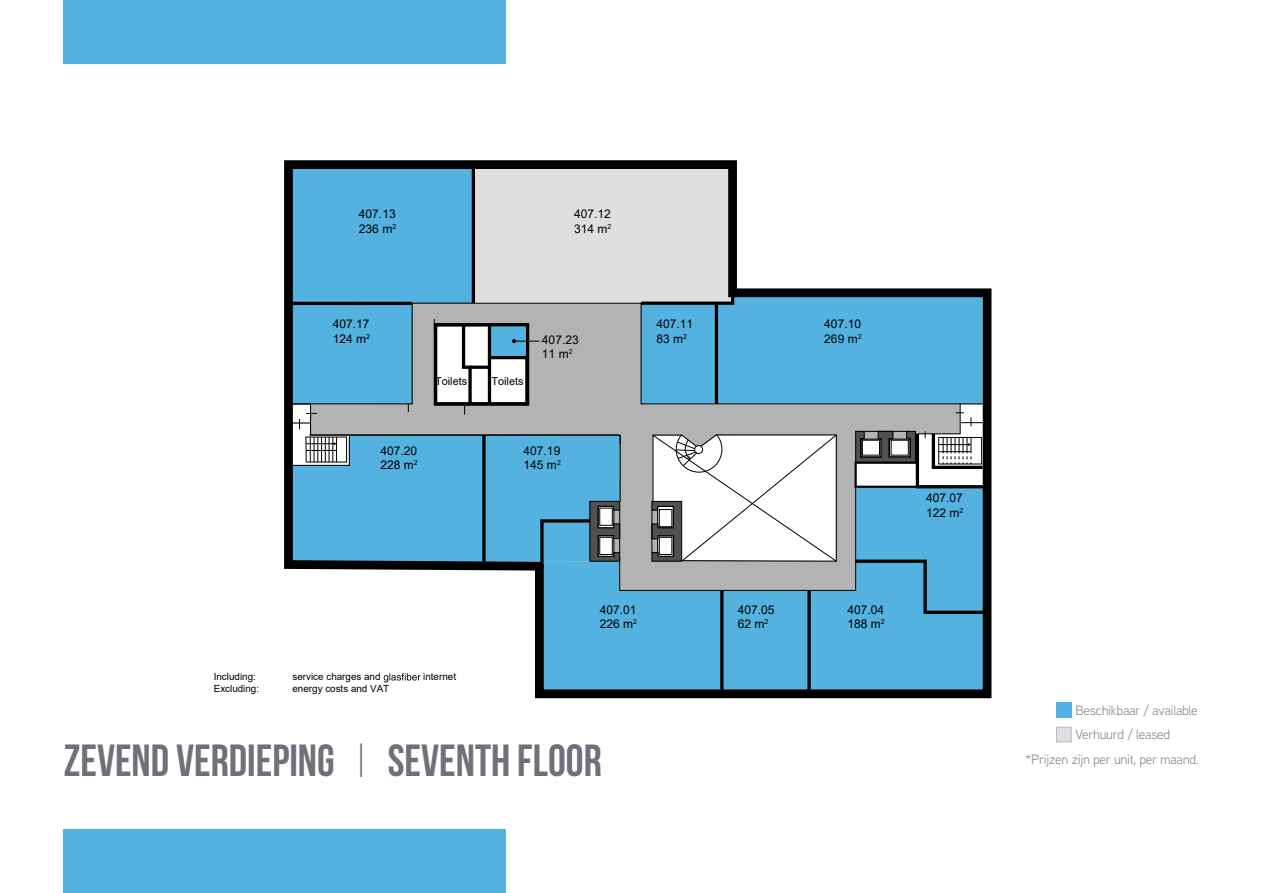
<style>
.page{position:relative;width:1263px;height:893px;background:#fff}
.page>*{position:absolute;margin:0;border:0;box-sizing:border-box;transform-origin:0 0}
.Heading_A{font:45px "Bebas Neue";color:#70707b}
.Bullet{font:13.5px "Aaux Next";letter-spacing:-.02em;color:#878787}
.t1{font:12px/14.4px "Arial";color:#000}
.t2{font:10.95px "Arial";color:#000}
.t3{font:9.9px "Arial";color:#000}
.s1{font-style:inherit}
</style>
<div class="page">
<div style="left:64px;top:0;width:442px;height:64px;background:#54b2e1"></div>
<div style="left:64px;top:829px;width:442px;height:64px;background:#54b2e1"></div>
<svg style="left:284px;top:160px;width:708px;height:539px"></svg>
<svg style="left:287px;top:302px;width:701px;height:17px;background:#6fabc9"></svg>
<hr style="left:472px;top:166px;width:3px;height:137px;background:#000">
<hr style="left:720px;top:590px;width:3px;height:105px;background:#000">
<svg style="left:807px;top:616px;width:4px;height:79px"></svg>
<hr style="left:715px;top:303px;width:3px;height:101px;background:#000">
<hr style="left:288px;top:302px;width:124px;height:3px;background:#000">
<svg style="left:638px;top:291px;width:98px;height:15px"></svg>
<svg style="left:287px;top:319px;width:703px;height:297px"></svg>
<hr style="left:864px;top:431px;width:43px;height:1px;background:#000">
<hr style="left:619px;top:510px;width:1px;height:43px;background:#000">
<hr style="left:652px;top:510px;width:1px;height:43px;background:#000">
<div style="left:1056px;top:702px;width:15px;height:16px;background:#54b2e1"></div>
<div style="left:1056px;top:727px;width:15px;height:15px;background:#dfdee1;border:1px solid #b3bec9"></div>
<div style="left:473px;top:164px;width:260px;height:138px;background:#dfdee1"></div>
<p class="t1" style="left:359px;top:207px;width:39px">407.13<br>236 m<sup>2</sup></p>
<p class="t1" style="left:333px;top:317px;width:39px">407.17<br>124 m<sup>2</sup></p>
<p class="t1" style="left:574px;top:207px;width:39px">407.12<br>314 m<sup>2</sup></p>
<p class="t2" style="left:435px;top:374px;width:34px">Toilets</p>
<p class="t2" style="left:491px;top:374px;width:34px">Toilets</p>
<p class="t1" style="left:542px;top:332px;width:38px">407.23<br>11 m<sup>2</sup></p>
<p class="t1" style="left:380px;top:443px;width:39px">407.20<br>228 m<sup>2</sup></p>
<p class="t1" style="left:523px;top:443px;width:39px">407.19<br>145 m<sup>2</sup></p>
<p class="t1" style="left:656px;top:317px;width:38px">407.11<br>83 m<sup>2</sup></p>
<p class="t1" style="left:824px;top:317px;width:39px">407.10<br>269 m<sup>2</sup></p>
<p class="t3" style="left:214px;top:670px;width:44px">Including:</p>
<p class="t3" style="left:292px;top:670px;width:90px">service charges and</p>
<p class="t3" style="left:423px;top:670px;width:34px">internet</p>
<p class="t3" style="left:214px;top:682px;width:47px">Excluding:</p>
<p class="t3" style="left:292px;top:682px;width:98px">energy costs and VAT</p>
<p class="t1" style="left:600px;top:602px;width:39px">407.01<br>226 m<sup>2</sup></p>
<p class="t1" style="left:738px;top:602px;width:38px">407.05<br>62 m<sup>2</sup></p>
<p class="t1" style="left:847px;top:602px;width:39px">407.04<br>188 m<sup>2</sup></p>
<p class="Heading_A" style="left:64px;top:736px;width:539px">ZEVEND VERDIEPING <span class="s1">|</span> SEVENTH FLOOR</p>
<p class="t1" style="left:926px;top:491px;width:39px">407.07<br>122 m<sup>2</sup></p>
<p class="Bullet" style="left:1075px;top:701px;width:124px">Beschikbaar / available</p>
<p class="Bullet" style="left:1075px;top:725px;width:96px">Verhuurd / leased</p>
<p class="Bullet" style="left:1025px;top:750px;width:175px">*Prijzen zijn per unit, per maand.</p>
</div>
